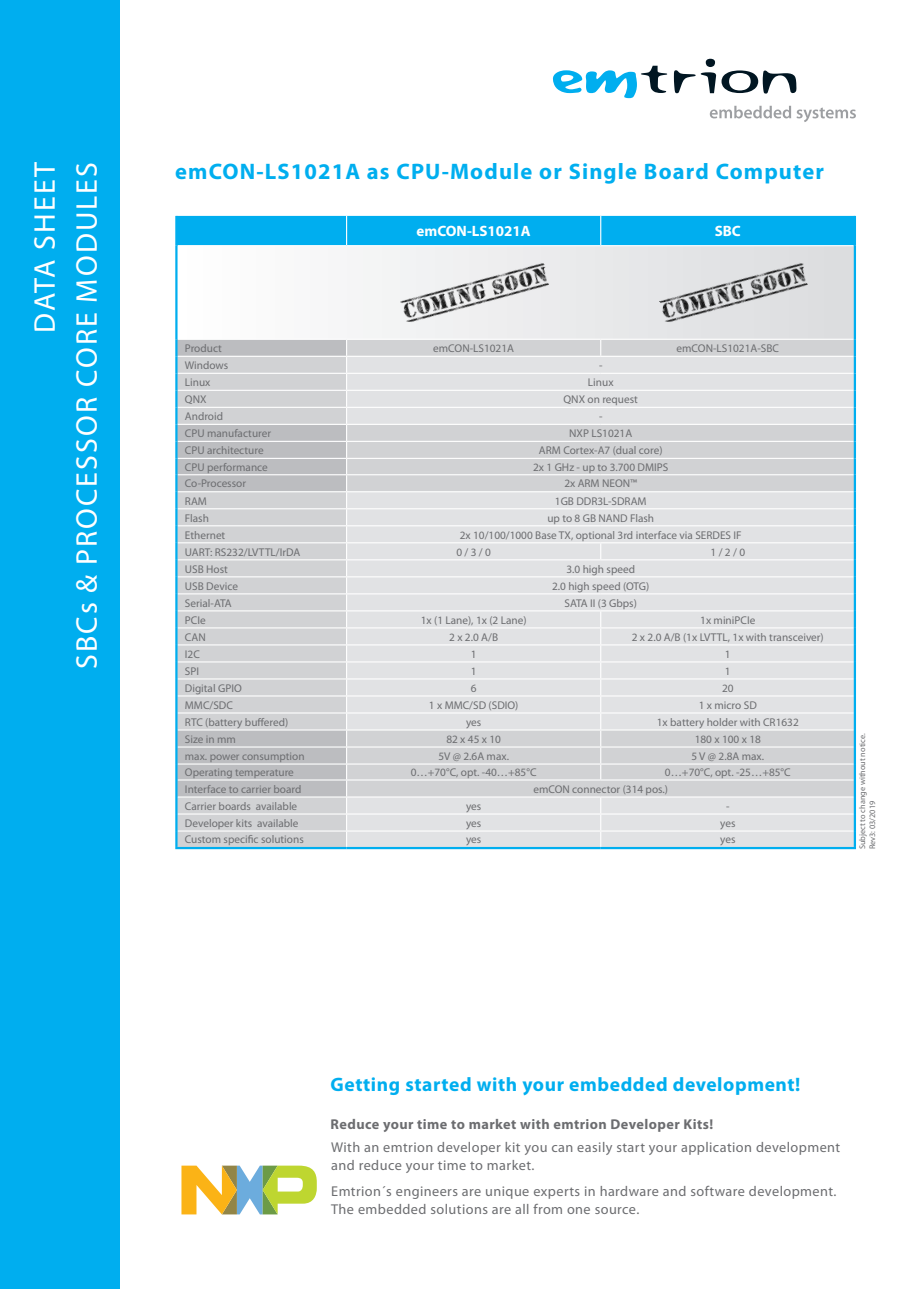
<style>
.page{position:relative;width:919px;height:1289px;background:#fff}
.page>*{position:absolute;margin:0;border:0;box-sizing:border-box;transform-origin:0 0}
.t1{font:30px/42px "Myriad Pro";letter-spacing:.07em;color:#fff;text-align:right}
.t2{font:700 22.5px "Myriad Pro";letter-spacing:.05em;color:#00aeef}
.t3{font:700 19.5px "Myriad Pro";letter-spacing:.03em;color:#00aeef}
.t4{font:700 15px "Myriad Pro";color:#fff}
.t5{font:14.25px/18px "Myriad Pro";letter-spacing:.03em;color:#6c6d70}
.t6{font:700 14.25px "Myriad Pro";letter-spacing:.03em;color:#6c6d70}
.t7{font:11.25px "Myriad Pro";color:#6c6d70}
.t8{font:8.25px "Myriad Pro";color:#6c6d70}
</style>
<div class="page">
<div style="left:0;top:0;width:119px;height:1288px;background:#00aeef"></div>
<svg style="left:177px;top:246px;width:676px;height:93px"></svg>
<div style="left:177px;top:340px;width:169px;height:16px;background:#bcbdc0"></div>
<svg style="left:177px;top:357px;width:169px;height:490px;background:#cbcdcf"></svg>
<hr style="left:177px;top:373px;width:169px;height:1px;background:#fff">
<hr style="left:177px;top:390px;width:169px;height:1px;background:#fff">
<hr style="left:177px;top:407px;width:169px;height:1px;background:#fff">
<hr style="left:177px;top:491px;width:169px;height:1px;background:#fff">
<hr style="left:177px;top:508px;width:169px;height:1px;background:#fff">
<hr style="left:177px;top:525px;width:169px;height:1px;background:#fff">
<hr style="left:177px;top:542px;width:169px;height:1px;background:#fff">
<hr style="left:177px;top:559px;width:169px;height:1px;background:#fff">
<hr style="left:177px;top:576px;width:169px;height:1px;background:#fff">
<hr style="left:177px;top:593px;width:169px;height:1px;background:#fff">
<hr style="left:177px;top:610px;width:169px;height:1px;background:#fff">
<hr style="left:177px;top:627px;width:169px;height:1px;background:#fff">
<hr style="left:177px;top:644px;width:169px;height:1px;background:#fff">
<hr style="left:177px;top:661px;width:169px;height:1px;background:#fff">
<hr style="left:177px;top:678px;width:169px;height:1px;background:#fff">
<hr style="left:177px;top:695px;width:169px;height:1px;background:#fff">
<hr style="left:177px;top:712px;width:169px;height:1px;background:#fff">
<hr style="left:177px;top:729px;width:169px;height:1px;background:#fff">
<hr style="left:177px;top:746px;width:169px;height:1px;background:#fff">
<hr style="left:177px;top:763px;width:169px;height:1px;background:#fff">
<hr style="left:177px;top:779px;width:169px;height:1px;background:#fff">
<hr style="left:177px;top:796px;width:169px;height:1px;background:#fff">
<hr style="left:177px;top:813px;width:169px;height:1px;background:#fff">
<hr style="left:177px;top:830px;width:169px;height:1px;background:#fff">
<div style="left:177px;top:216px;width:676px;height:30px;background:#00aeef"></div>
<hr style="left:175px;top:216px;width:2px;height:30px;background:#00aeef">
<hr style="left:853px;top:216px;width:2px;height:30px;background:#00aeef">
<hr style="left:175px;top:246px;width:2px;height:93px;background:#00aeef">
<hr style="left:853px;top:246px;width:2px;height:93px;background:#00aeef">
<hr style="left:175px;top:847px;width:171px;height:2px;background:#00aeef">
<hr style="left:346px;top:847px;width:254px;height:2px;background:#00aeef">
<hr style="left:600px;top:847px;width:255px;height:2px;background:#00aeef">
<hr style="left:177px;top:424px;width:169px;height:1px;background:#fff">
<hr style="left:177px;top:441px;width:169px;height:1px;background:#fff">
<hr style="left:177px;top:458px;width:169px;height:1px;background:#fff">
<hr style="left:177px;top:474px;width:169px;height:1px;background:#fff">
<svg style="left:346px;top:339px;width:509px;height:509px;background:#dddfe1"></svg>
<svg style="left:175px;top:339px;width:2px;height:508px"></svg>
<svg style="left:553px;top:66px;width:114px;height:32px"></svg>
<svg style="left:673px;top:59px;width:123px;height:35px"></svg>
<svg style="left:709px;top:106px;width:146px;height:16px"></svg>
<img style="left:397px;top:239px;width:157px;height:107px">
<img style="left:656px;top:239px;width:156px;height:107px">
<svg style="left:181px;top:1165px;width:136px;height:49px"></svg>
<p class="t1" style="left:23px;top:669px;width:508px;rotate:-90deg">DATA SHEET<br>SBCs &amp; PROCESSOR CORE MODULES</p>
<p class="t2" style="left:175px;top:156px;width:650px">emCON-LS1021A as CPU-Module or Single Board Computer</p>
<p class="t4" style="left:416px;top:221px;width:116px">emCON-LS1021A</p>
<p class="t4" style="left:714px;top:221px;width:28px">SBC</p>
<p class="t7" style="left:185px;top:341px;width:39px">Product</p>
<p class="t7" style="left:433px;top:341px;width:82px">emCON-LS1021A</p>
<p class="t7" style="left:676px;top:341px;width:104px">emCON-LS1021A-SBC</p>
<p class="t7" style="left:185px;top:358px;width:45px">Windows</p>
<p class="t7" style="left:599px;top:358px;width:5px">-</p>
<p class="t7" style="left:185px;top:375px;width:27px">Linux</p>
<p class="t7" style="left:588px;top:375px;width:27px">Linux</p>
<p class="t7" style="left:185px;top:392px;width:23px">QNX</p>
<p class="t7" style="left:563px;top:392px;width:76px">QNX on request</p>
<p class="t7" style="left:185px;top:409px;width:40px">Android</p>
<p class="t7" style="left:599px;top:409px;width:5px">-</p>
<p class="t7" style="left:185px;top:426px;width:88px">CPU manufacturer</p>
<p class="t7" style="left:569px;top:426px;width:65px">NXP LS1021A</p>
<p class="t7" style="left:185px;top:443px;width:80px">CPU architecture</p>
<p class="t7" style="left:539px;top:443px;width:125px">ARM Cortex-A7 (dual core)</p>
<p class="t7" style="left:185px;top:460px;width:84px">CPU performance</p>
<p class="t7" style="left:533px;top:460px;width:137px">2x 1 GHz - up to 3.700 DMIPS</p>
<p class="t7" style="left:185px;top:477px;width:63px">Co-Processor</p>
<p class="t7" style="left:564px;top:477px;width:74px">2x ARM NEON™</p>
<p class="t7" style="left:185px;top:494px;width:23px">RAM</p>
<p class="t7" style="left:555px;top:494px;width:93px">1GB DDR3L-SDRAM</p>
<p class="t7" style="left:185px;top:511px;width:26px">Flash</p>
<p class="t7" style="left:547px;top:511px;width:108px">up to 8 GB NAND Flash</p>
<p class="t7" style="left:185px;top:528px;width:42px">Ethernet</p>
<p class="t7" style="left:460px;top:528px;width:283px">2x 10/100/1000 Base TX, optional 3rd interface via SERDES IF</p>
<p class="t7" style="left:185px;top:545px;width:117px">UART: RS232/LVTTL/IrDA</p>
<p class="t7" style="left:456px;top:545px;width:36px">0 / 3 / 0</p>
<p class="t7" style="left:710px;top:545px;width:36px">1 / 2 / 0</p>
<p class="t7" style="left:185px;top:562px;width:44px">USB Host</p>
<p class="t7" style="left:566px;top:562px;width:70px">3.0 high speed</p>
<p class="t7" style="left:185px;top:579px;width:55px">USB Device</p>
<p class="t7" style="left:552px;top:579px;width:99px">2.0 high speed (OTG)</p>
<p class="t7" style="left:185px;top:596px;width:48px">Serial-ATA</p>
<p class="t7" style="left:564px;top:596px;width:74px">SATA II (3 Gbps)</p>
<p class="t7" style="left:185px;top:613px;width:22px">PCIe</p>
<p class="t7" style="left:421px;top:613px;width:107px">1x (1 Lane), 1x (2 Lane)</p>
<p class="t7" style="left:700px;top:613px;width:57px">1x miniPCIe</p>
<p class="t7" style="left:185px;top:630px;width:22px">CAN</p>
<p class="t7" style="left:449px;top:630px;width:50px">2 x 2.0 A/B</p>
<p class="t7" style="left:631px;top:630px;width:193px">2 x 2.0 A/B (1x LVTTL, 1x with transceiver)</p>
<p class="t7" style="left:185px;top:647px;width:16px">I2C</p>
<p class="t7" style="left:470px;top:647px;width:7px">1</p>
<p class="t7" style="left:724px;top:647px;width:7px">1</p>
<p class="t7" style="left:185px;top:664px;width:16px">SPI</p>
<p class="t7" style="left:470px;top:664px;width:7px">1</p>
<p class="t7" style="left:724px;top:664px;width:7px">1</p>
<p class="t7" style="left:185px;top:681px;width:58px">Digital GPIO</p>
<p class="t7" style="left:470px;top:681px;width:7px">6</p>
<p class="t7" style="left:722px;top:681px;width:13px">20</p>
<p class="t7" style="left:185px;top:698px;width:50px">MMC/SDC</p>
<p class="t7" style="left:429px;top:698px;width:91px">1 x MMC/SD (SDIO)</p>
<p class="t7" style="left:698px;top:698px;width:59px">1 x micro SD</p>
<p class="t7" style="left:185px;top:715px;width:105px">RTC (battery buffered)</p>
<p class="t7" style="left:466px;top:715px;width:17px">yes</p>
<p class="t7" style="left:656px;top:715px;width:143px">1x battery holder with CR1632</p>
<p class="t7" style="left:185px;top:732px;width:52px">Size in mm</p>
<p class="t7" style="left:446px;top:732px;width:56px">82 x 45 x 10</p>
<p class="t7" style="left:694px;top:732px;width:68px">180 x 100 x 18</p>
<p class="t7" style="left:185px;top:749px;width:121px">max. power consumption</p>
<p class="t7" style="left:438px;top:749px;width:72px">5V @ 2.6A max.</p>
<p class="t7" style="left:691px;top:749px;width:74px">5 V @ 2.8A max.</p>
<p class="t7" style="left:185px;top:765px;width:110px">Operating temperature</p>
<p class="t7" style="left:411px;top:765px;width:127px">0…+70°C, opt. -40…+85°C</p>
<p class="t7" style="left:665px;top:765px;width:127px">0…+70°C, opt. -25…+85°C</p>
<p class="t7" style="left:185px;top:782px;width:118px">Interface to carrier board</p>
<p class="t7" style="left:533px;top:782px;width:136px">emCON connector (314 pos.)</p>
<p class="t7" style="left:185px;top:799px;width:114px">Carrier boards available</p>
<p class="t7" style="left:466px;top:799px;width:17px">yes</p>
<p class="t7" style="left:726px;top:799px;width:5px">-</p>
<p class="t7" style="left:185px;top:816px;width:115px">Developer kits available</p>
<p class="t7" style="left:466px;top:816px;width:17px">yes</p>
<p class="t7" style="left:720px;top:816px;width:17px">yes</p>
<p class="t7" style="left:185px;top:832px;width:120px">Custom specific solutions</p>
<p class="t7" style="left:466px;top:832px;width:17px">yes</p>
<p class="t7" style="left:720px;top:832px;width:17px">yes</p>
<p class="t8" style="left:857px;top:849px;width:118px;rotate:-90deg">Subject to change without notice.</p>
<p class="t8" style="left:867px;top:849px;width:50px;rotate:-90deg">Rev3: 03/2019</p>
<p class="t3" style="left:330px;top:1071px;width:471px">Getting started with your embedded development!</p>
<p class="t6" style="left:330px;top:1115px;width:384px">Reduce your time to market with emtrion Developer Kits!</p>
<p class="t5" style="left:331px;top:1137px;width:510px">With an emtrion developer kit you can easily start your application development and reduce your time to market.</p>
<p class="t5" style="left:331px;top:1182px;width:506px">Emtrion´s engineers are unique experts in hardware and software development.<br>The embedded solutions are all from one source.</p>
</div>
